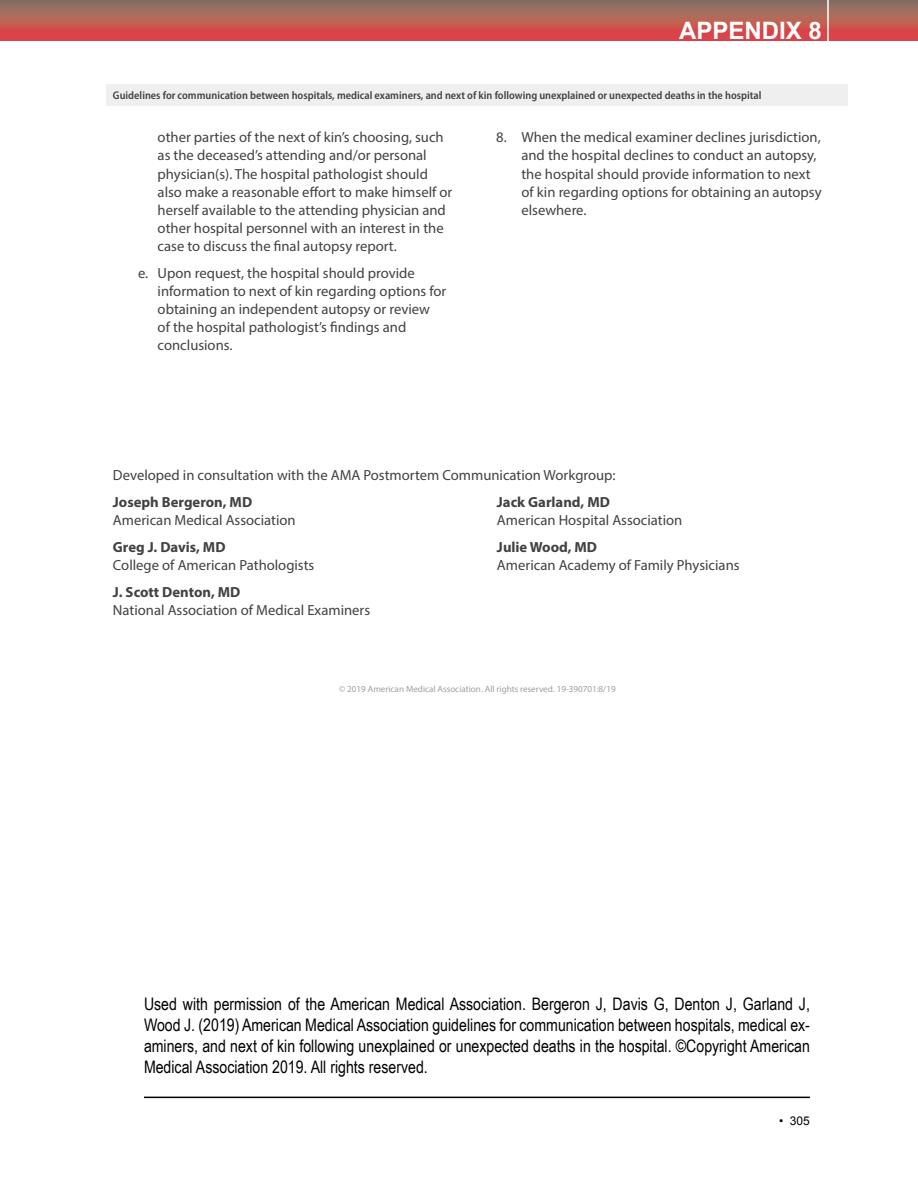
<style>
.page{position:relative;width:918px;height:1188px;background:#fff}
.page>*{position:absolute;margin:0;border:0;box-sizing:border-box;transform-origin:0 0}
.t1{font:700 24px "Arial";color:#fff}
.t2{font:17.25px/21px "Arial Narrow";color:#000;text-align:justify}
.t3{font:14.7px/18.1px "Myriad Pro";color:#414042}
.t4{font:700 14.7px "Myriad Pro";color:#414042}
.t5{font:12px "Arial";color:#000}
.t6{font:600 semi-condensed 11.1px "Myriad Pro";color:#414042}
.t7{font:9.15px "Myriad Pro";color:#9d9fa2}
</style>
<div class="page">
<div style="left:0;top:0;width:918px;height:40px;background:linear-gradient(to bottom,#867b67,#e54346)"></div>
<hr style="left:827px;top:0;width:2px;height:59px;background:#fff">
<hr style="left:144px;top:1097px;width:666px;height:1px;background:#000">
<div style="left:107px;top:85px;width:741px;height:21px;background:#efeff0"></div>
<h1 class="t1" style="left:679px;top:15px;width:144px">APPENDIX 8</h1>
<p class="t6" style="left:113px;top:89px;width:650px">Guidelines for communication between hospitals, medical examiners, and next of kin following unexplained or unexpected deaths in the hospital</p>
<p class="t3" style="left:158px;top:128px;width:296px">other parties of the next of kin’s choosing, such as the deceased’s attending and/or personal physician(s). The hospital pathologist should also make a reasonable effort to make himself or herself available to the attending physician and other hospital personnel with an interest in the case to discuss the final autopsy report.</p>
<p class="t3" style="left:158px;top:264px;width:290px;text-indent:-20px">e. Upon request, the hospital should provide information to next of kin regarding options for obtaining an independent autopsy or review<br>of the hospital pathologist’s findings and conclusions.</p>
<p class="t3" style="left:521px;top:128px;width:302px;text-indent:-25px">8. When the medical examiner declines jurisdiction, and the hospital declines to conduct an autopsy, the hospital should provide information to next of kin regarding options for obtaining an autopsy elsewhere.</p>
<p class="t3" style="left:113px;top:466px;width:504px">Developed in consultation with the AMA Postmortem Communication Workgroup:</p>
<p class="t4" style="left:113px;top:492px;width:141px">Joseph Bergeron, MD</p>
<p class="t4" style="left:497px;top:492px;width:114px">Jack Garland, MD</p>
<p class="t3" style="left:113px;top:511px;width:184px">American Medical Association</p>
<p class="t3" style="left:497px;top:511px;width:187px">American Hospital Association</p>
<p class="t4" style="left:113px;top:537px;width:114px">Greg J. Davis, MD</p>
<p class="t4" style="left:497px;top:537px;width:102px">Julie Wood, MD</p>
<p class="t3" style="left:113px;top:556px;width:203px">College of American Pathologists</p>
<p class="t3" style="left:497px;top:556px;width:244px">American Academy of Family Physicians</p>
<p class="t4" style="left:113px;top:582px;width:129px">J. Scott Denton, MD</p>
<p class="t3" style="left:113px;top:600px;width:259px">National Association of Medical Examiners</p>
<p class="t7" style="left:339px;top:683px;width:278px">© 2019 American Medical Association. All rights reserved. 19-390701:8/19</p>
<p class="t2" style="left:144px;top:992px;width:667px">Used with permission of the American Medical Association. Bergeron J, Davis G, Denton J, Garland J, Wood J. (2019) American Medical Association guidelines for communication between hospitals, medical ex&shy;aminers, and next of kin following unexplained or unexpected deaths in the hospital. ©Copyright American Medical Association 2019. All rights reserved.</p>
<p class="t5" style="left:779px;top:1113px;width:32px">• 305</p>
</div>
